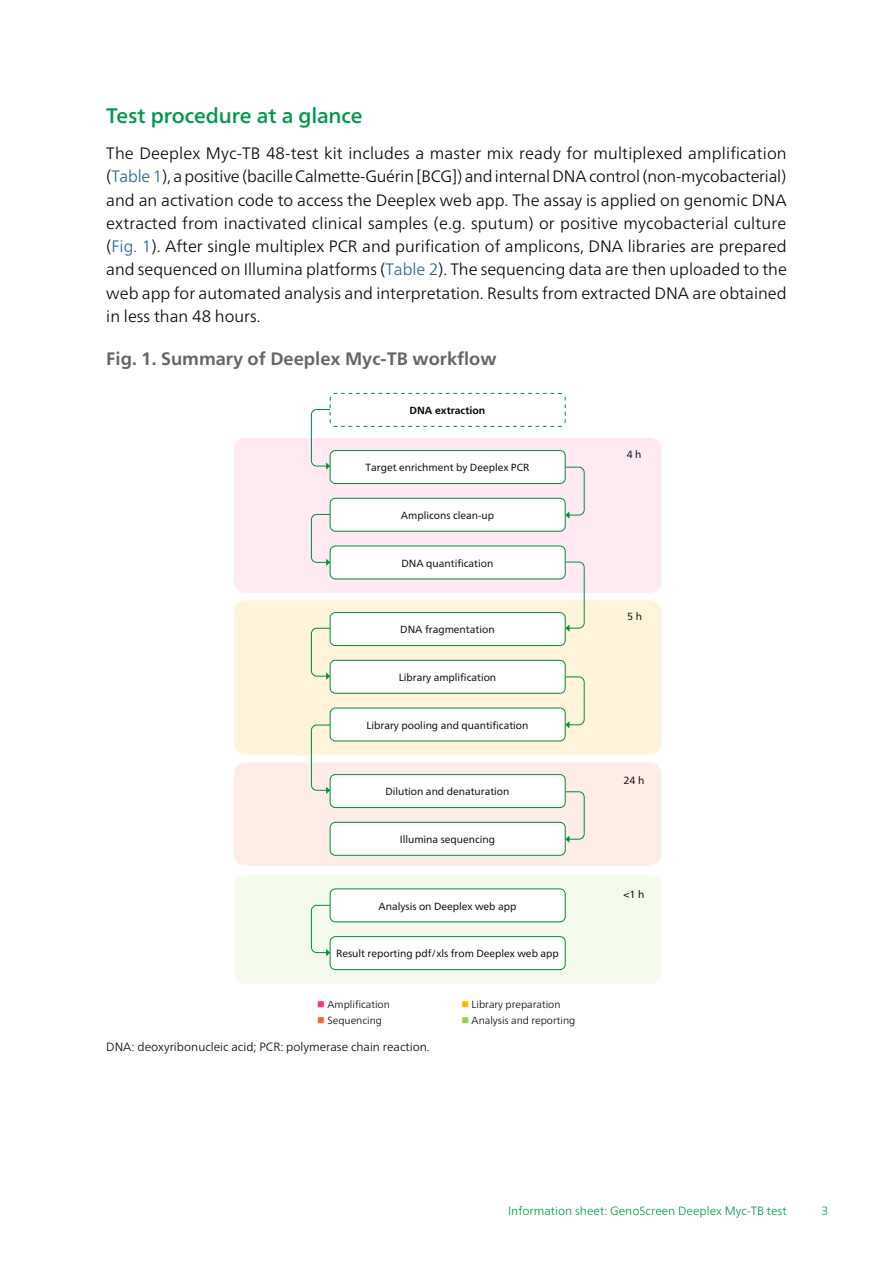
<style>
.page{position:relative;width:893px;height:1263px;background:#fff}
.page>*{position:absolute;margin:0;border:0;box-sizing:border-box;transform-origin:0 0}
.Head3{font:500 21px "Frutiger Neue LT";letter-spacing:-.005em;color:#009649}
.Figure-title{font:700 18px "Frutiger Neue LT";color:#636466}
.Body{font:300 16.5px/23.2px "Frutiger Neue LT";color:#000;text-align:justify}
.Source-fig-or-tbl{font:300 12px "Frutiger Neue LT";color:#000}
.t1{font:300 12px "Frutiger Neue LT";color:#009649}
.t2{font:10.35px "Frutiger Neue LT";color:#000}
.t3{font:300 10.35px "Frutiger Neue LT";color:#000}
.t4{font:700 10.35px "Frutiger Neue LT";color:#000}
.s1{color:#215e9e}
.s2{color:#ff3082}
.s3{color:#fb633a}
.s4{color:#ffb500}
.s5{color:#9ad33e}
</style>
<div class="page">
<div style="left:234px;top:438px;width:427px;height:155px;background:#ffeaf3;border-radius:11px"></div>
<div style="left:234px;top:600px;width:427px;height:155px;background:#fff4d9;border-radius:11px"></div>
<div style="left:234px;top:762px;width:427px;height:103px;background:#feece7;border-radius:11px"></div>
<div style="left:234px;top:875px;width:427px;height:109px;background:#f5fbec;border-radius:11px"></div>
<div style="left:330px;top:822px;width:235px;height:33px;background:#fff;border-radius:5px"></div>
<div style="left:330px;top:822px;width:236px;height:34px;border:1px solid #008a3b;border-radius:5px"></div>
<div style="left:330px;top:889px;width:235px;height:33px;background:#fff;border-radius:5px"></div>
<div style="left:330px;top:888px;width:236px;height:34px;border:1px solid #008a3b;border-radius:5px"></div>
<div style="left:330px;top:937px;width:235px;height:32px;background:#fff;border-radius:5px"></div>
<div style="left:330px;top:936px;width:236px;height:34px;border:1px solid #008a3b;border-radius:5px"></div>
<svg style="left:310px;top:904px;width:21px;height:52px"></svg>
<svg style="left:310px;top:392px;width:275px;height:451px"></svg>
<p class="Head3" style="left:106px;top:103px;width:258px">Test procedure at a glance</p>
<p class="Body" style="left:106px;top:142px;width:682px">The Deeplex Myc-TB 48-test kit includes a master mix ready for multiplexed amplification (<span class="s1">Table 1</span>), a positive (bacille Calmette-Guérin [BCG]) and internal DNA control (non-mycobacterial) and an activation code to access the Deeplex web app. The assay is applied on genomic DNA extracted from inactivated clinical samples (e.g. sputum) or positive mycobacterial culture (<span class="s1">Fig. 1</span>). After single multiplex PCR and purification of amplicons, DNA libraries are prepared and sequenced on Illumina platforms (<span class="s1">Table 2</span>). The sequencing data are then uploaded to the web app for automated analysis and interpretation. Results from extracted DNA are obtained in less than 48 hours.</p>
<p class="Figure-title" style="left:106px;top:348px;width:392px">Fig. 1. Summary of Deeplex Myc-TB workflow</p>
<p class="t4" style="left:410px;top:404px;width:77px">DNA extraction</p>
<p class="t2" style="left:366px;top:461px;width:165px">Target enrichment by Deeplex PCR</p>
<p class="t2" style="left:401px;top:509px;width:95px">Amplicons clean-up</p>
<p class="t2" style="left:402px;top:557px;width:93px">DNA quantification</p>
<p class="t2" style="left:400px;top:623px;width:96px">DNA fragmentation</p>
<p class="t2" style="left:399px;top:671px;width:99px">Library amplification</p>
<p class="t2" style="left:366px;top:719px;width:164px">Library pooling and quantification</p>
<p class="t2" style="left:385px;top:785px;width:126px">Dilution and denaturation</p>
<p class="t2" style="left:400px;top:833px;width:97px">Illumina sequencing</p>
<p class="t2" style="left:378px;top:900px;width:139px">Analysis on Deeplex web app</p>
<p class="t2" style="left:336px;top:947px;width:224px">Result reporting pdf/xls from Deeplex web app</p>
<p class="t3" style="left:317px;top:998px;width:74px"><span class="s2">■</span> Amplification</p>
<p class="t3" style="left:317px;top:1014px;width:66px"><span class="s3">■</span> Sequencing</p>
<p class="Source-fig-or-tbl" style="left:106px;top:1039px;width:325px">DNA: deoxyribonucleic acid; PCR: polymerase chain reaction.</p>
<p class="t3" style="left:461px;top:998px;width:101px"><span class="s4">■</span> Library preparation</p>
<p class="t3" style="left:461px;top:1014px;width:115px"><span class="s5">■</span> Analysis and reporting</p>
<p class="t2" style="left:627px;top:448px;width:16px">4 h</p>
<p class="t2" style="left:627px;top:610px;width:16px">5 h</p>
<p class="t2" style="left:624px;top:774px;width:22px">24 h</p>
<p class="t2" style="left:624px;top:888px;width:22px">&lt;1 h</p>
<p class="t1" style="left:508px;top:1203px;width:280px">Information sheet: GenoScreen Deeplex Myc-TB test</p>
<p class="t1" style="left:821px;top:1203px;width:8px">3</p>
</div>
